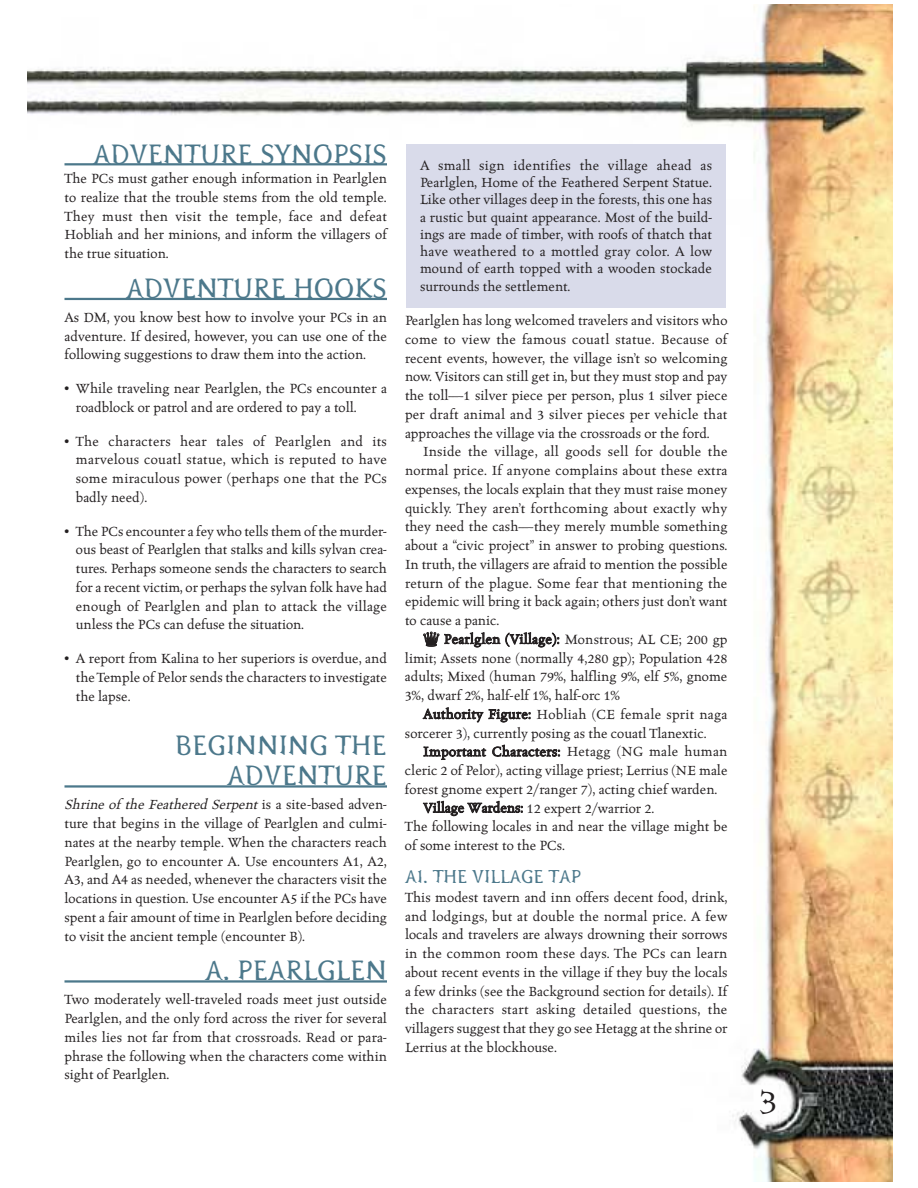
<style>
.page{position:relative;width:918px;height:1188px;background:#fff}
.page>*{position:absolute;margin:0;border:0;box-sizing:border-box;transform-origin:0 0}
.t1{font:34.5px "Alchemy Gold A24";color:#231f20}
.t2{font:27px/30px "Pterra dactyl";color:#4c788b;text-align:right}
.t3{font:18px "Pterra dactyl";color:#4c788b}
.t4{font:500 15px/18.8px "Celestia Antiqua";color:#231f20;text-align:justify}
.s1{font-style:italic}
</style>
<div class="page">
<img style="left:27px;top:4px;width:865px;height:1178px">
<hr style="left:64px;top:163px;width:323px;height:2px;background:#4c788b">
<hr style="left:64px;top:298px;width:323px;height:2px;background:#4c788b">
<hr style="left:64px;top:785px;width:323px;height:3px;background:#4c788b">
<hr style="left:64px;top:980px;width:323px;height:3px;background:#4c788b">
<div style="left:406px;top:145px;width:320px;height:163px;background:#d9dbea"></div>
<svg style="left:424px;top:632px;width:15px;height:14px"></svg>
<h2 class="t2" style="left:93px;top:143px;width:295px">ADVENTURE SYNOPSIS</h2>
<p class="t4" style="left:64px;top:170px;width:324px">The PCs must gather enough information in Pearlglen to realize that the trouble stems from the old temple.<br>They must then visit the temple, face and defeat Hobliah and her minions, and inform the villagers of the true situation.</p>
<h2 class="t2" style="left:126px;top:276px;width:262px">ADVENTURE HOOKS</h2>
<p class="t4" style="left:64px;top:309px;width:324px">As DM, you know best how to involve your PCs in an adventure. If desired, however, you can use one of the following suggestions to draw them into the action.</p>
<p class="t4" style="left:76px;top:380px;width:313px;text-indent:-11px">• While traveling near Pearlglen, the PCs encounter a roadblock or patrol and are ordered to pay a toll.</p>
<p class="t4" style="left:76px;top:433px;width:313px;text-indent:-11px">• The characters hear tales of Pearlglen and its marvelous couatl statue, which is reputed to have some miraculous power (perhaps one that the PCs badly need).</p>
<p class="t4" style="left:76px;top:523px;width:313px;text-indent:-11px">• The PCs encounter a fey who tells them of the murder&shy;ous beast of Pearlglen that stalks and kills sylvan crea&shy;tures. Perhaps someone sends the characters to search for a recent victim, or perhaps the sylvan folk have had enough of Pearlglen and plan to attack the village unless the PCs can defuse the situation.</p>
<p class="t4" style="left:76px;top:650px;width:313px;text-indent:-11px">• A report from Kalina to her superiors is overdue, and the Temple of Pelor sends the characters to investigate the lapse.</p>
<h2 class="t2" style="left:175px;top:734px;width:214px">BEGINNING THE<br>ADVENTURE</h2>
<p class="t4" style="left:64px;top:796px;width:324px"><span class="s1">Shrine of the Feathered Serpent</span> i s a s i t e - b a s e d a d v e n - ture that begins in the village of Pearlglen and culmi&shy;nates at the nearby temple. When the characters reach Pearlglen, go to encounter A. Use encounters A1, A2, A3, and A4 as needed, whenever the characters visit the locations in question. Use encounter A5 if the PCs have spent a fair amount of time in Pearlglen before deciding to visit the ancient temple (encounter B).</p>
<h2 class="t2" style="left:205px;top:959px;width:183px">A. PEARLGLEN</h2>
<p class="t4" style="left:64px;top:991px;width:324px">Two moderately well-traveled roads meet just outside Pearlglen, and the only ford across the river for several miles lies not far from that crossroads. Read or para&shy;phrase the following when the characters come within sight of Pearlglen.</p>
<p class="t4" style="left:420px;top:158px;width:294px;line-height:17.2px">A small sign identifies the village ahead as Pearlglen, Home of the Feathered Serpent Statue.<br>Like other villages deep in the forests, this one has a rustic but quaint appearance. Most of the build&shy;ings are made of timber, with roofs of thatch that have weathered to a mottled gray color. A low mound of earth topped with a wooden stockade surrounds the settlement.</p>
<p class="t4" style="left:405px;top:312px;width:324px">Pearlglen has long welcomed travelers and visitors who come to view the famous couatl statue. Because of recent events, however, the village isn’t so welcoming now. Visitors can still get in, but they must stop and pay the toll—1 silver piece per person, plus 1 silver piece per draft animal and 3 silver pieces per vehicle that approaches the village via the crossroads or the ford.</p>
<p class="t4" style="left:405px;top:443px;width:324px;text-indent:18px">Inside the village, all goods sell for double the normal price. If anyone complains about these extra expenses, the locals explain that they must raise money quickly. They aren’t forthcoming about exactly why they need the cash—they merely mumble something about a “civic project” in answer to probing questions.<br>In truth, the villagers are afraid to mention the possible return of the plague. Some fear that mentioning the epidemic will bring it back again; others just don’t want to cause a panic.</p>
<p class="t4" style="left:405px;top:631px;width:324px;text-indent:39px">Pearlglen (Village): Monstrous; AL CE; 200 gp limit; Assets none (normally 4,280 gp); Population 428 adults; Mixed (human 79%, halfling 9%, elf 5%, gnome 3%, dwarf 2%, half-elf 1%, half-orc 1%</p>
<p class="t4" style="left:405px;top:706px;width:324px;text-indent:18px">Authority Figure: Hobliah (CE female sprit naga sorcerer 3), currently posing as the couatl Tlanextic.</p>
<p class="t4" style="left:423px;top:743px;width:306px">Important Characters: Hetagg (NG male human</p>
<p class="t4" style="left:405px;top:762px;width:324px">cleric 2 of Pelor), acting village priest; Lerrius (NE male</p>
<p class="t4" style="left:405px;top:781px;width:314px">forest gnome expert 2/ranger 7), acting chief warden.</p>
<p class="t4" style="left:423px;top:800px;width:233px">Village Wardens: 12 expert 2/warrior 2.</p>
<p class="t4" style="left:405px;top:818px;width:324px">The following locales in and near the village might be</p>
<p class="t4" style="left:405px;top:837px;width:162px">of some interest to the PCs.</p>
<p class="t3" style="left:405px;top:870px;width:178px">A1. THE VILLAGE TAP</p>
<p class="t4" style="left:405px;top:889px;width:324px">This modest tavern and inn offers decent food, drink, and lodgings, but at double the normal price. A few locals and travelers are always drowning their sorrows in the common room these days. The PCs can learn about recent events in the village if they buy the locals a few drinks (see the Background section for details). If the characters start asking detailed questions, the villagers suggest that they go see Hetagg at the shrine or Lerrius at the blockhouse.</p>
<h1 class="t1" style="left:758px;top:1080px;width:22px">3</h1>
</div>
